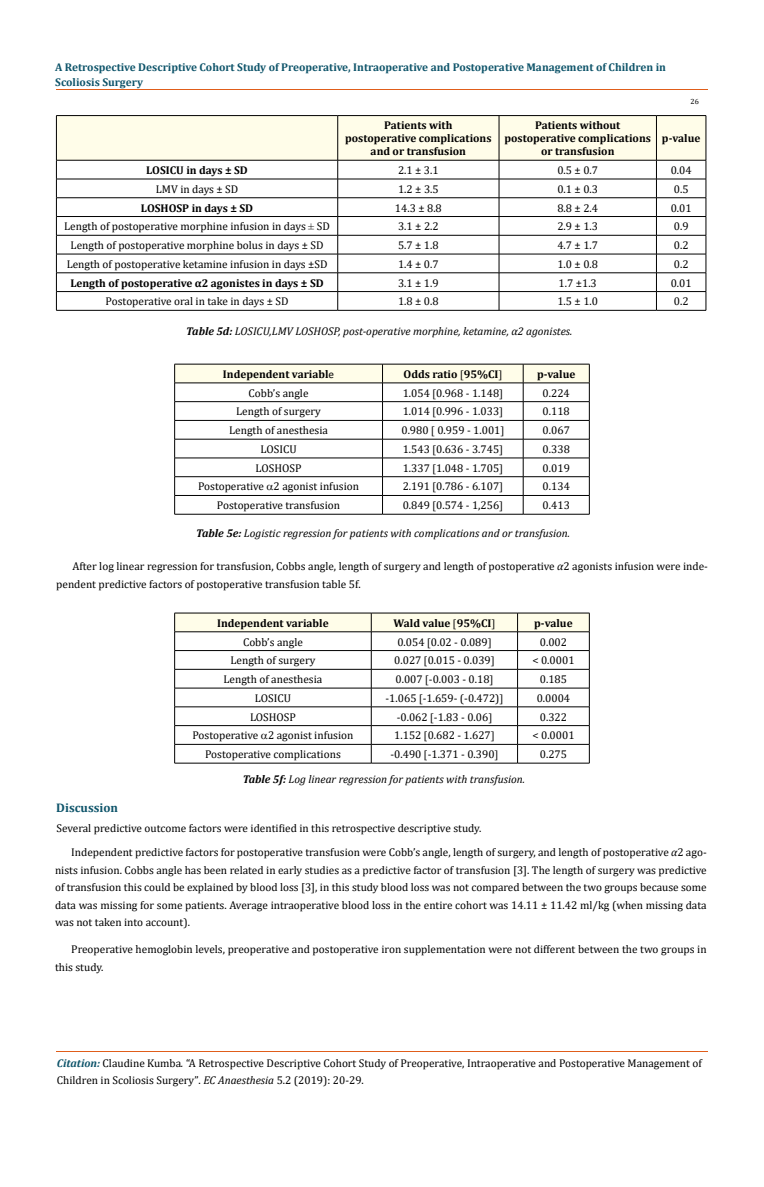
<style>
.page{position:relative;width:764px;height:1187px;background:#fff}
.page>*{position:absolute;margin:0;border:0;box-sizing:border-box;transform-origin:0 0}
.t1{font:700 12.5px "Cambria";color:#0e546a}
.t2{font:11.25px/17.5px "Cambria";color:#000}
.t3{font:700 11.25px/13px "Cambria";color:#000;text-align:center}
.t4{font:italic 11.25px "Cambria";color:#000}
.t5{font:700 11.25px/15px "Cambria";color:#0e546a}
.t6{font:7.5px "Cambria";color:#000}
.s1{font-family:"Times New Roman"}
.s2{font-weight:700}
.s3{font-family:"Calibri";font-weight:400}
.s4{font-style:italic}
.s5{font-weight:700;font-style:italic;color:#0e546a}
.s6{font-size:11.12px}
</style>
<div class="page">
<hr style="left:56px;top:90px;width:652px;height:1px;background:#e05d1a">
<hr style="left:56px;top:1051px;width:652px;height:1px;background:#e05d1a">
<hr style="left:56px;top:115px;width:282px;height:1px;background:#000">
<hr style="left:338px;top:115px;width:161px;height:1px;background:#000">
<hr style="left:499px;top:115px;width:157px;height:1px;background:#000">
<hr style="left:656px;top:115px;width:50px;height:1px;background:#000">
<svg style="left:56px;top:116px;width:651px;height:194px"></svg>
<hr style="left:56px;top:310px;width:282px;height:1px;background:#000">
<hr style="left:338px;top:310px;width:161px;height:1px;background:#000">
<hr style="left:499px;top:310px;width:157px;height:1px;background:#000">
<hr style="left:656px;top:310px;width:50px;height:1px;background:#000">
<hr style="left:174px;top:514px;width:208px;height:1px;background:#000">
<hr style="left:382px;top:514px;width:141px;height:1px;background:#000">
<hr style="left:523px;top:514px;width:66px;height:1px;background:#000">
<hr style="left:174px;top:612px;width:197px;height:1px;background:#000">
<hr style="left:371px;top:612px;width:146px;height:1px;background:#000">
<hr style="left:517px;top:612px;width:72px;height:1px;background:#000">
<svg style="left:174px;top:364px;width:416px;height:150px"></svg>
<svg style="left:174px;top:613px;width:416px;height:150px"></svg>
<p class="t5" style="left:55px;top:59px;width:612px">A Retrospective Descriptive Cohort Study of Preoperative, Intraoperative and Postoperative Management of Children in<br>Scoliosis Surgery</p>
<p class="t6" style="left:690px;top:97px;width:10px">26</p>
<p class="t3" style="left:345px;top:119px;width:148px">Patients with<br>postoperative complications and or transfusion</p>
<p class="t3" style="left:504px;top:119px;width:148px">Patients without postoperative complications or transfusion</p>
<p class="t3" style="left:662px;top:131px;width:40px">p-value</p>
<p class="t3" style="left:146px;top:163px;width:103px">LOSICU in days ± SD</p>
<p class="t2" style="left:398px;top:161px;width:42px">2.1 ± 3.1</p>
<p class="t2" style="left:557px;top:161px;width:42px">0.5 ± 0.7</p>
<p class="t2" style="left:670px;top:161px;width:23px">0.04</p>
<p class="t2" style="left:156px;top:180px;width:84px">LMV in days ± SD</p>
<p class="t2" style="left:398px;top:180px;width:42px">1.2 ± 3.5</p>
<p class="t2" style="left:557px;top:180px;width:42px">0.1 ± 0.3</p>
<p class="t2" style="left:674px;top:180px;width:16px">0.5</p>
<p class="t3" style="left:141px;top:201px;width:114px">LOSHOSP in days ± SD</p>
<p class="t2" style="left:395px;top:199px;width:48px">14.3 ± 8.8</p>
<p class="t2" style="left:557px;top:199px;width:42px">8.8 ± 2.4</p>
<p class="t2" style="left:670px;top:199px;width:23px">0.01</p>
<p class="t2" style="left:64px;top:218px;width:267px">Length of postoperative morphine infusion in days <span class="s1">±</span> SD</p>
<p class="t2" style="left:398px;top:218px;width:42px">3.1 ± 2.2</p>
<p class="t2" style="left:557px;top:218px;width:42px">2.9 ± 1.3</p>
<p class="t2" style="left:674px;top:218px;width:16px">0.9</p>
<p class="t2" style="left:71px;top:236px;width:254px">Length of postoperative morphine bolus in days ± SD</p>
<p class="t2" style="left:398px;top:236px;width:42px">5.7 ± 1.8</p>
<p class="t2" style="left:557px;top:236px;width:42px">4.7 ± 1.7</p>
<p class="t2" style="left:674px;top:236px;width:16px">0.2</p>
<p class="t2" style="left:67px;top:255px;width:262px">Length of postoperative ketamine infusion in days ±SD</p>
<p class="t2" style="left:398px;top:255px;width:42px">1.4 ± 0.7</p>
<p class="t2" style="left:557px;top:255px;width:42px">1.0 ± 0.8</p>
<p class="t2" style="left:674px;top:255px;width:16px">0.2</p>
<p class="t3" style="left:70px;top:276px;width:255px">Length of postoperative α2 agonistes in days ± SD</p>
<p class="t2" style="left:398px;top:274px;width:42px">3.1 ± 1.9</p>
<p class="t2" style="left:558px;top:274px;width:40px">1.7 ±1.3</p>
<p class="t2" style="left:670px;top:274px;width:23px">0.01</p>
<p class="t2" style="left:106px;top:293px;width:184px">Postoperative oral in take in days ± SD</p>
<p class="t2" style="left:398px;top:293px;width:42px">1.8 ± 0.8</p>
<p class="t2" style="left:557px;top:293px;width:42px">1.5 ± 1.0</p>
<p class="t2" style="left:674px;top:293px;width:16px">0.2</p>
<p class="t4" style="left:186px;top:323px;width:387px"><span class="s2">Table 5d:</span> LOSICU,LMV LOSHOSP, post-operative morphine, ketamine, α2 agonistes.</p>
<p class="t3" style="left:223px;top:367px;width:113px">Independent variabl<span class="s3">e</span></p>
<p class="t3" style="left:403px;top:367px;width:96px">Odds ratio 95%CI</p>
<p class="t3" style="left:537px;top:367px;width:40px">p-value</p>
<p class="t2" style="left:249px;top:384px;width:61px">Cobb’s angle</p>
<p class="t2" style="left:403px;top:384px;width:98px">1.054 0.968 - 1.148</p>
<p class="t2" style="left:542px;top:384px;width:29px">0.224</p>
<p class="t2" style="left:236px;top:403px;width:86px">Length of surgery</p>
<p class="t2" style="left:403px;top:403px;width:98px">1.014 0.996 - 1.033</p>
<p class="t2" style="left:542px;top:403px;width:29px">0.118</p>
<p class="t2" style="left:229px;top:421px;width:100px">Length of anesthesia</p>
<p class="t2" style="left:401px;top:421px;width:101px">0.980 0.959 - 1.001</p>
<p class="t2" style="left:542px;top:421px;width:29px">0.067</p>
<p class="t2" style="left:260px;top:440px;width:38px">LOSICU</p>
<p class="t2" style="left:403px;top:440px;width:98px">1.543 0.636 - 3.745</p>
<p class="t2" style="left:542px;top:440px;width:29px">0.338</p>
<p class="t2" style="left:256px;top:459px;width:47px">LOSHOSP</p>
<p class="t2" style="left:403px;top:459px;width:98px">1.337 1.048 - 1.705</p>
<p class="t2" style="left:542px;top:459px;width:29px">0.019</p>
<p class="t2" style="left:198px;top:478px;width:163px">Postoperative 2 agonist infusion</p>
<p class="t2" style="left:403px;top:478px;width:98px">2.191 0.786 - 6.107</p>
<p class="t2" style="left:542px;top:478px;width:29px">0.134</p>
<p class="t2" style="left:217px;top:496px;width:125px">Postoperative transfusion</p>
<p class="t2" style="left:403px;top:496px;width:98px">0.849 0.574 - 1,256</p>
<p class="t2" style="left:542px;top:496px;width:29px">0.413</p>
<p class="t4" style="left:196px;top:524px;width:375px"><span class="s2">Table 5e:</span> Logistic regression for patients with complications and or transfusion.</p>
<p class="t2" style="left:56px;top:557px;width:653px;text-indent:16px">After log linear regression for transfusion, Cobbs angle, length of surgery and length of postoperative <span class="s4">α</span>2 agonists infusion were inde&shy;pendent predictive factors of postoperative transfusion table 5f.</p>
<p class="t3" style="left:217px;top:616px;width:113px">Independent variable</p>
<p class="t3" style="left:394px;top:616px;width:99px">Wald value 95%CI</p>
<p class="t3" style="left:534px;top:616px;width:40px">p-value</p>
<p class="t2" style="left:243px;top:633px;width:61px">Cobb’s angle</p>
<p class="t2" style="left:397px;top:633px;width:92px">0.054 0.02 - 0.089</p>
<p class="t2" style="left:540px;top:633px;width:29px">0.002</p>
<p class="t2" style="left:231px;top:651px;width:86px">Length of surgery</p>
<p class="t2" style="left:394px;top:651px;width:98px">0.027 0.015 - 0.039</p>
<p class="t2" style="left:532px;top:651px;width:44px">&lt; 0.0001</p>
<p class="t2" style="left:224px;top:670px;width:100px">Length of anesthesia</p>
<p class="t2" style="left:395px;top:670px;width:96px">0.007 -0.003 - 0.18</p>
<p class="t2" style="left:540px;top:670px;width:29px">0.185</p>
<p class="t2" style="left:255px;top:689px;width:38px">LOSICU</p>
<p class="t2" style="left:385px;top:689px;width:115px">-1.065 -1.659- (-0.472)</p>
<p class="t2" style="left:537px;top:689px;width:35px">0.0004</p>
<p class="t2" style="left:250px;top:708px;width:47px">LOSHOSP</p>
<p class="t2" style="left:397px;top:708px;width:93px">-0.062 -1.83 - 0.06</p>
<p class="t2" style="left:540px;top:708px;width:29px">0.322</p>
<p class="t2" style="left:192px;top:726px;width:163px">Postoperative 2 agonist infusion</p>
<p class="t2" style="left:394px;top:726px;width:98px">1.152 0.682 - 1.627</p>
<p class="t2" style="left:532px;top:726px;width:44px">&lt; 0.0001</p>
<p class="t2" style="left:205px;top:745px;width:137px">Postoperative complications</p>
<p class="t2" style="left:390px;top:745px;width:106px">-0.490 -1.371 - 0.390</p>
<p class="t2" style="left:540px;top:745px;width:29px">0.275</p>
<p class="t4" style="left:243px;top:770px;width:284px"><span class="s2">Table 5f:</span> Log linear regression for patients with transfusion.</p>
<p class="t1" style="left:56px;top:799px;width:63px">Discussion</p>
<p class="t2" style="left:71px;top:816px;width:637px;line-height:24.2px;text-indent:-15px">Several predictive outcome factors were identified in this retrospective descriptive study.<br>Independent predictive factors for postoperative transfusion were Cobb’s angle, length of surgery, and length of postoperative <span class="s4">α</span>2 ago-</p>
<p class="t2" style="left:55px;top:861px;width:653px;text-align:justify">nists infusion. Cobbs angle has been related in early studies as a predictive factor of transfusion [3]. The length of surgery was predictive of transfusion this could be explained by blood loss [3], in this study blood loss was not compared between the two groups because some data was missing for some patients. Average intraoperative blood loss in the entire cohort was 14.11 ± 11.42 ml/kg (when missing data was not taken into account).</p>
<p class="t2" style="left:55px;top:940px;width:653px;text-indent:16px">Preoperative hemoglobin levels, preoperative and postoperative iron supplementation were not different between the two groups in this study.</p>
<p class="t2" style="left:57px;top:1054px;width:646px"><span class="s5">Citation:</span> Claudine Kumba<span class="s4">.</span> “A Retrospective Descriptive Cohort Study of Preoperative, Intraoperative and Postoperative Management of<br>Children in Scoliosis Surgery”<span class="s6">.</span> <span class="s4">EC Anaesthesia</span> 5.2 (2019): 20-29.</p>
</div>
